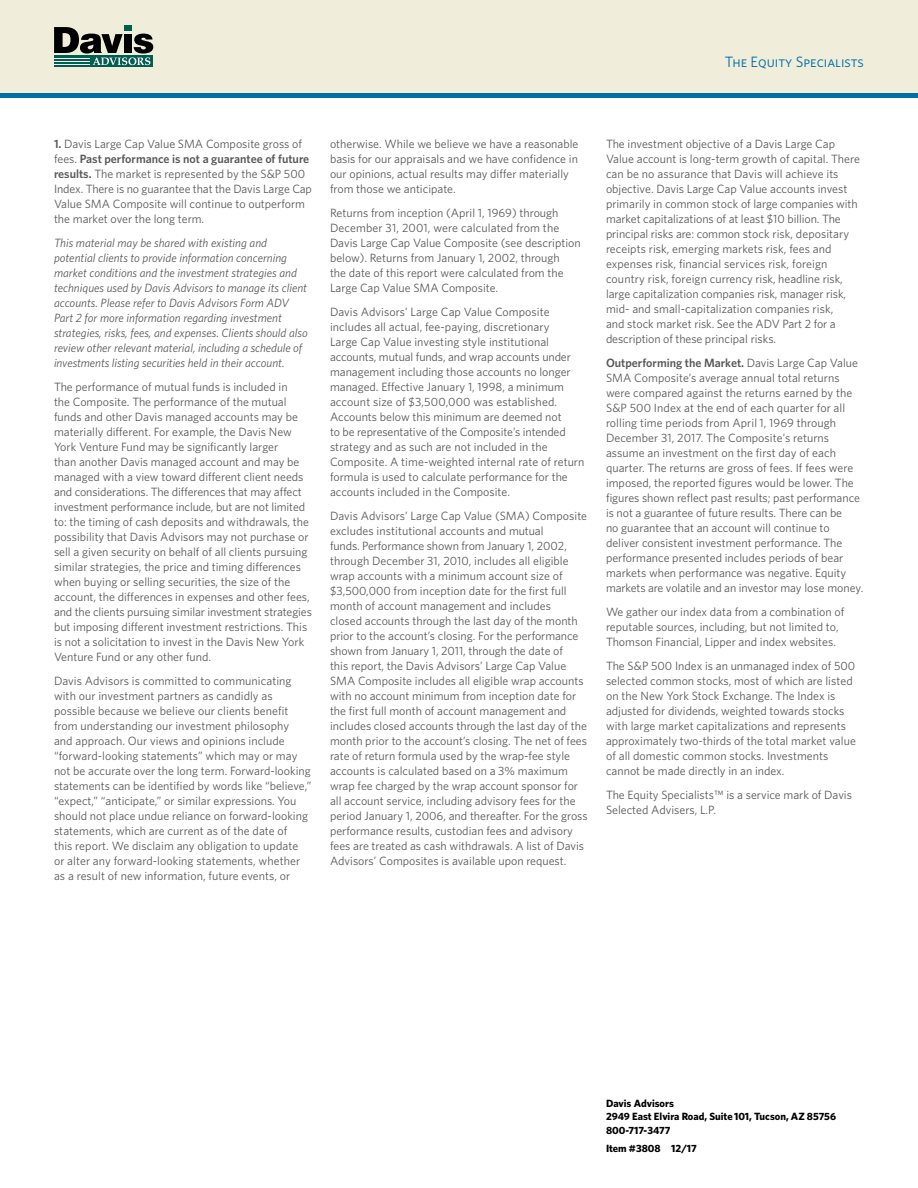
<style>
.page{position:relative;width:918px;height:1188px;background:#fff}
.page>*{position:absolute;margin:0;border:0;box-sizing:border-box;transform-origin:0 0}
.t1{font:15px "Whitney";color:#006ea4}
.t2{font:12px/15px "Whitney";color:#58595b}
.t3{font:italic 12px/15px "Whitney";color:#58595b}
.t4{font:700 10.5px/13.5px "Whitney";color:#000}
.s1{font-weight:600}
</style>
<div class="page">
<div style="left:0;top:0;width:918px;height:94px;background:#f0eedb"></div>
<div style="left:124px;top:25px;width:8px;height:6px;background:#005f4f"></div>
<div style="left:54px;top:56px;width:99px;height:11px;background:#005f4f"></div>
<svg style="left:54px;top:27px;width:99px;height:38px"></svg>
<hr style="left:0;top:94px;width:918px;height:4px;background:#006ea4">
<p class="t1" style="left:725px;top:52px;width:141px">The Equity Specialists</p>
<p class="t2" style="left:54px;top:136px;width:260px"><span class="s1">1.</span> Davis Large Cap Value SMA Composite gross of fees. <span class="s1">Past performance is not a guarantee of future results.</span> The market is represented by the S&amp;P 500<br>Index. There is no guarantee that the Davis Large Cap Value SMA Composite will continue to outperform the market over the long term.</p>
<p class="t3" style="left:54px;top:235px;width:255px">This material may be shared with existing and potential clients to provide information concerning market conditions and the investment strategies and techniques used by Davis Advisors to manage its client accounts. Please refer to Davis Advisors Form ADV Part 2 for more information regarding investment strategies, risks, fees, and expenses. Clients should also review other relevant material, including a schedule of investments listing securities held in their account.</p>
<p class="t2" style="left:54px;top:379px;width:259px">The performance of mutual funds is included in<br>the Composite. The performance of the mutual funds and other Davis managed accounts may be materially different. For example, the Davis New York Venture Fund may be significantly larger<br>than another Davis managed account and may be managed with a view toward different client needs and considerations. The differences that may affect investment performance include, but are not limited to: the timing of cash deposits and withdrawals, the possibility that Davis Advisors may not purchase or sell a given security on behalf of all clients pursuing similar strategies, the price and timing differences when buying or selling securities, the size of the account, the differences in expenses and other fees, and the clients pursuing similar investment strategies but imposing different investment restrictions. This is not a solicitation to invest in the Davis New York Venture Fund or any other fund.</p>
<p class="t2" style="left:54px;top:673px;width:259px">Davis Advisors is committed to communicating with our investment partners as candidly as possible because we believe our clients benefit from understanding our investment philosophy<br>and approach. Our views and opinions include “forward-looking statements” which may or may not be accurate over the long term. Forward-looking statements can be identified by words like “believe,” “expect,” “anticipate,” or similar expressions. You should not place undue reliance on forward-looking statements, which are current as of the date of<br>this report. We disclaim any obligation to update or alter any forward-looking statements, whether as a result of new information, future events, or</p>
<p class="t2" style="left:330px;top:136px;width:250px">otherwise. While we believe we have a reasonable basis for our appraisals and we have confidence in our opinions, actual results may differ materially from those we anticipate.</p>
<p class="t2" style="left:330px;top:205px;width:252px">Returns from inception (April 1, 1969) through December 31, 2001, were calculated from the Davis Large Cap Value Composite (see description below). Returns from January 1, 2002, through<br>the date of this report were calculated from the Large Cap Value SMA Composite.</p>
<p class="t2" style="left:330px;top:304px;width:256px">Davis Advisors’ Large Cap Value Composite includes all actual, fee-paying, discretionary<br>Large Cap Value investing style institutional accounts, mutual funds, and wrap accounts under management including those accounts no longer managed. Effective January 1, 1998, a minimum account size of $3,500,000 was established.<br>Accounts below this minimum are deemed not<br>to be representative of the Composite’s intended strategy and as such are not included in the Composite. A time-weighted internal rate of return formula is used to calculate performance for the accounts included in the Composite.</p>
<p class="t2" style="left:330px;top:508px;width:259px">Davis Advisors’ Large Cap Value (SMA) Composite excludes institutional accounts and mutual<br>funds. Performance shown from January 1, 2002, through December 31, 2010, includes all eligible wrap accounts with a minimum account size of $3,500,000 from inception date for the first full month of account management and includes<br>closed accounts through the last day of the month prior to the account’s closing. For the performance shown from January 1, 2011, through the date of<br>this report, the Davis Advisors’ Large Cap Value SMA Composite includes all eligible wrap accounts with no account minimum from inception date for the first full month of account management and includes closed accounts through the last day of the month prior to the account’s closing. The net of fees rate of return formula used by the wrap-fee style accounts is calculated based on a 3% maximum wrap fee charged by the wrap account sponsor for all account service, including advisory fees for the period January 1, 2006, and thereafter. For the gross performance results, custodian fees and advisory fees are treated as cash withdrawals. A list of Davis Advisors’ Composites is available upon request.</p>
<p class="t2" style="left:606px;top:136px;width:256px">The investment objective of a Davis Large Cap Value account is long-term growth of capital. There can be no assurance that Davis will achieve its objective. Davis Large Cap Value accounts invest primarily in common stock of large companies with market capitalizations of at least $10 billion. The principal risks are: common stock risk, depositary receipts risk, emerging markets risk, fees and expenses risk, financial services risk, foreign country risk, foreign currency risk, headline risk, large capitalization companies risk, manager risk, mid- and small-capitalization companies risk,<br>and stock market risk. See the ADV Part 2 for a description of these principal risks.</p>
<p class="t2" style="left:606px;top:355px;width:259px"><span class="s1">Outperforming the Market.</span> Davis Large Cap Value SMA Composite’s average annual total returns were compared against the returns earned by the S&amp;P 500 Index at the end of each quarter for all rolling time periods from April 1, 1969 through December 31, 2017. The Composite’s returns assume an investment on the first day of each quarter. The returns are gross of fees. If fees were imposed, the reported figures would be lower. The figures shown reflect past results; past performance is not a guarantee of future results. There can be<br>no guarantee that an account will continue to deliver consistent investment performance. The performance presented includes periods of bear markets when performance was negative. Equity markets are volatile and an investor may lose money.</p>
<p class="t2" style="left:606px;top:604px;width:240px">We gather our index data from a combination of reputable sources, including, but not limited to,<br>Thomson Financial, Lipper and index websites.</p>
<p class="t2" style="left:606px;top:658px;width:251px">The S&amp;P 500 Index is an unmanaged index of 500 selected common stocks, most of which are listed on the New York Stock Exchange. The Index is adjusted for dividends, weighted towards stocks with large market capitalizations and represents approximately two-thirds of the total market value of all domestic common stocks. Investments cannot be made directly in an index.</p>
<p class="t2" style="left:606px;top:787px;width:248px">The Equity Specialists™ is a service mark of Davis<br>Selected Advisers, L.P.</p>
<p class="t4" style="left:606px;top:1096px;width:232px">Davis Advisors<br>2949 East Elvira Road, Suite 101, Tucson, AZ 85756<br>800-717-3477</p>
<p class="t4" style="left:606px;top:1141px;width:92px">Item #3808 12/17</p>
</div>
